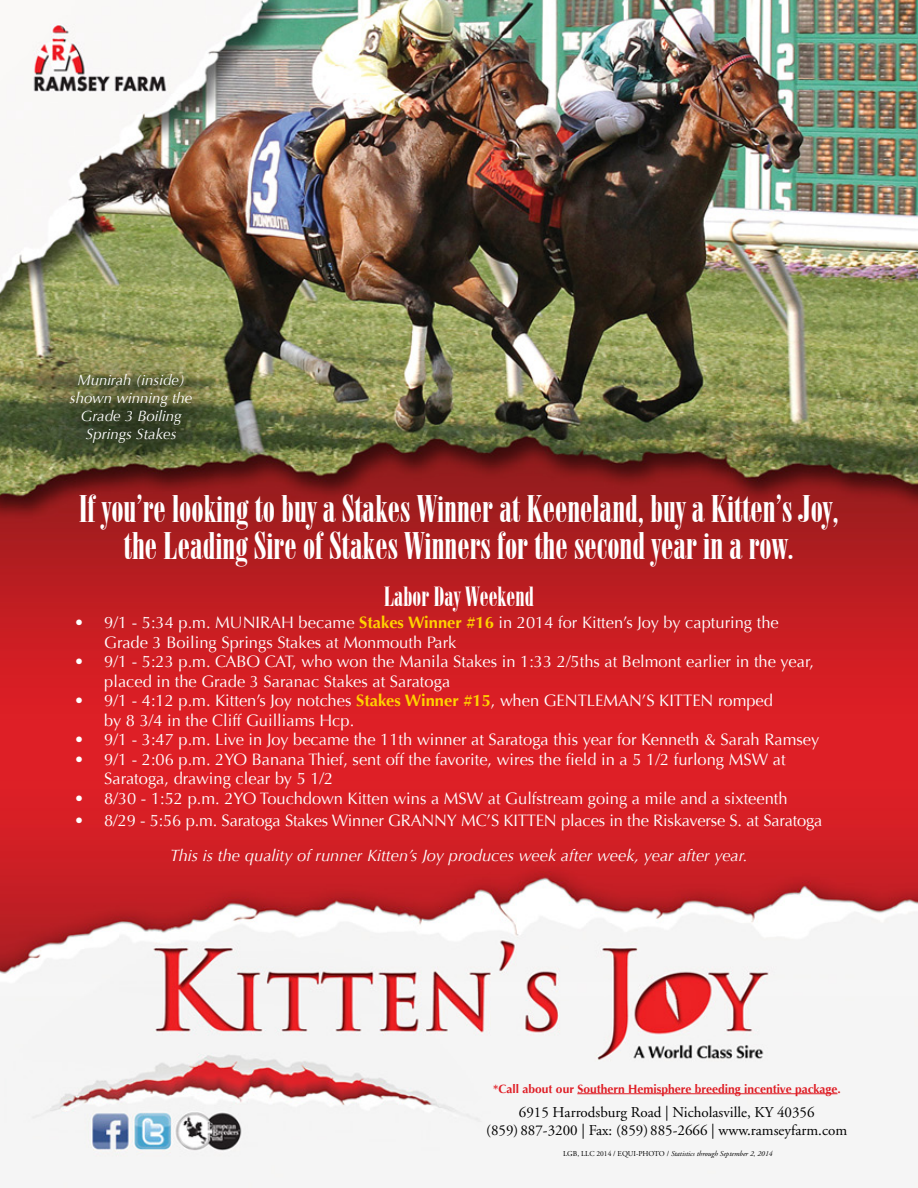
<style>
.page{position:relative;width:918px;height:1188px;background:#fff}
.page>*{position:absolute;margin:0;border:0;box-sizing:border-box;transform-origin:0 0}
.t1{font:37.5px/37.5px "Capelli Ultra";color:#fff;text-align:center}
.t2{font:27px "Capelli Ultra";color:#fff}
.t3{font:16.5px/19.5px "Optima";color:#fff}
.t4{font:italic 16.5px "Optima";color:#fff}
.t5{font:15px/18px "Adobe Garamond";color:#000;text-align:center}
.t6{font:italic 15px/18px "Optima";color:#fff;text-align:center}
.t7{font:700 12px "Optima";color:#df1e26}
.t8{font:italic 7.5px "Adobe Garamond Pro";color:#000}
.s1{font-weight:700;color:#ffd200}
.s2{font-style:normal}
</style>
<div class="page">
<img style="left:0;top:0;width:918px;height:1188px">
<hr style="left:577px;top:1093px;width:261px;height:1px;background:#df1e26">
<div style="left:27px;top:329px;width:218px;height:168px;background:#000;opacity:.5"></div>
<p class="t6" style="left:70px;top:371px;width:124px">Munirah (inside) shown winning the<br>Grade 3 Boiling<br>Springs Stakes</p>
<h1 class="t1" style="left:79px;top:490px;width:761px">If you’re looking to buy a Stakes Winner at Keeneland, buy a Kitten’s Joy, the Leading Sire of Stakes Winners for the second year in a row.</h1>
<h2 class="t2" style="left:384px;top:580px;width:151px">Labor Day Weekend</h2>
<p class="t3" style="left:104px;top:613px;width:676px;text-indent:-30px">• 9/1 - 5:34 p.m. Munirah became <span class="s1">Stakes Winner #16</span> in 2014 for Kitten’s Joy by capturing the<br>Grade 3 Boiling Springs Stakes at Monmouth Park</p>
<p class="t3" style="left:104px;top:652px;width:711px;text-indent:-30px">• 9/1 - 5:23 p.m. Cabo Cat, who won the Manila Stakes in 1:33 2/5ths at Belmont earlier in the year, placed in the Grade 3 Saranac Stakes at Saratoga</p>
<p class="t3" style="left:104px;top:691px;width:670px;text-indent:-30px">• 9/1 - 4:12 p.m. Kitten’s Joy notches <span class="s1">Stakes Winner #15</span>, when Gentleman’s Kitten romped by 8 3/4 in the Cliff Guilliams Hcp.</p>
<p class="t3" style="left:74px;top:730px;width:747px">• 9/1 - 3:47 p.m. Live in Joy became the 11th winner at Saratoga this year for Kenneth &amp; Sarah Ramsey</p>
<p class="t3" style="left:104px;top:750px;width:683px;text-indent:-30px">• 9/1 - 2:06 p.m. 2YO Banana Thief, sent off the favorite, wires the field in a 5 1/2 furlong MSW at<br>Saratoga, drawing clear by 5 1/2</p>
<p class="t3" style="left:74px;top:789px;width:715px">• 8/30 - 1:52 p.m. 2YOT ouchdown Kitten wins a MSW at Gulfstream going a mile and a sixteenth</p>
<p class="t3" style="left:74px;top:811px;width:750px">• 8/29 - 5:56 p.m. Saratoga Stakes Winner Granny Mc’s Kitten places in the Riskaverse S. at Saratoga</p>
<p class="t4" style="left:170px;top:846px;width:579px">This is the quality of runner Kitten’s Joy produces week after week, year after year.</p>
<p class="t7" style="left:493px;top:1081px;width:349px">*Call about our Southern Hemisphere breeding incentive package.</p>
<p class="t5" style="left:486px;top:1104px;width:362px">6915 Harrodsburg Road | Nicholasville, KY 40356<br>(859) 887-3200 | Fax: (859) 885-2666 | www.ramseyfarm.com</p>
<p class="t8" style="left:563px;top:1149px;width:211px"><span class="s2">LGB, LLC 2014 / EQUI-PHOTO /</span> Statistics through September 2, 2014</p>
</div>
